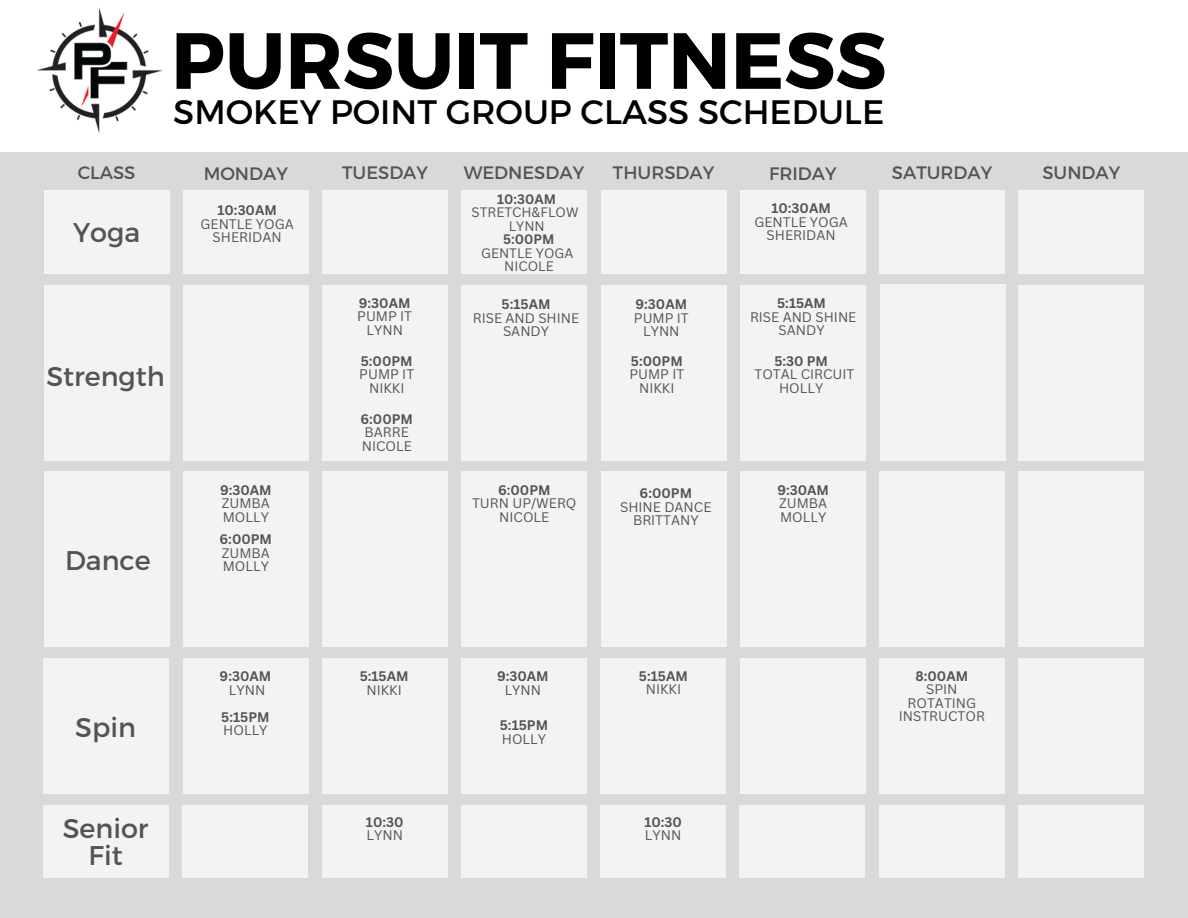
<style>
.page{position:relative;width:1188px;height:918px;background:#d9d9d9}
.page>*{position:absolute;margin:0;border:0;box-sizing:border-box;transform-origin:0 0}
.t1{font:700 79.5px "Montserrat";color:#000}
.t2{font:33.9px "Montserrat";color:#000}
.t3{font:27px/27px "Montserrat";color:#545454;text-align:center}
.t4{font:18px "Montserrat";color:#545454}
.t5{font:13.5px/13.5px "Canva Sans";color:#545454;text-align:center}
.t6{font:700 13.5px "Canva Sans";color:#545454}
.t7{font:13.35px "Canva Sans";color:#545454}
.t8{font:700 13.35px "Canva Sans";color:#545454}
</style>
<div class="page">
<svg style="left:879px;top:273px;width:126px;height:12px"></svg>
<div style="left:44px;top:285px;width:125px;height:176px;background:#f4f3f3"></div>
<div style="left:44px;top:471px;width:125px;height:176px;background:#f4f3f3"></div>
<div style="left:43px;top:805px;width:126px;height:73px;background:#f4f3f3"></div>
<div style="left:183px;top:285px;width:126px;height:176px;background:#f4f3f3"></div>
<div style="left:183px;top:471px;width:126px;height:176px;background:#f4f3f3"></div>
<div style="left:183px;top:805px;width:125px;height:73px;background:#f4f3f3"></div>
<div style="left:322px;top:285px;width:126px;height:176px;background:#f4f3f3"></div>
<div style="left:322px;top:471px;width:126px;height:176px;background:#f4f3f3"></div>
<div style="left:322px;top:805px;width:126px;height:73px;background:#f4f3f3"></div>
<div style="left:462px;top:285px;width:125px;height:176px;background:#f4f3f3"></div>
<div style="left:462px;top:471px;width:125px;height:176px;background:#f4f3f3"></div>
<div style="left:461px;top:805px;width:126px;height:73px;background:#f4f3f3"></div>
<div style="left:601px;top:285px;width:125px;height:176px;background:#f4f3f3"></div>
<div style="left:601px;top:471px;width:125px;height:176px;background:#f4f3f3"></div>
<div style="left:600px;top:805px;width:126px;height:73px;background:#f4f3f3"></div>
<div style="left:740px;top:285px;width:126px;height:176px;background:#f4f3f3"></div>
<div style="left:740px;top:471px;width:126px;height:176px;background:#f4f3f3"></div>
<div style="left:740px;top:805px;width:125px;height:73px;background:#f4f3f3"></div>
<div style="left:879px;top:471px;width:126px;height:176px;background:#f4f3f3"></div>
<div style="left:879px;top:805px;width:126px;height:73px;background:#f4f3f3"></div>
<div style="left:1019px;top:285px;width:125px;height:176px;background:#f4f3f3"></div>
<div style="left:1019px;top:471px;width:125px;height:176px;background:#f4f3f3"></div>
<div style="left:1018px;top:805px;width:126px;height:73px;background:#f4f3f3"></div>
<div style="left:0;top:0;width:1188px;height:152px;background:#fff"></div>
<div style="left:44px;top:190px;width:125px;height:83px;background:#f4f3f3"></div>
<div style="left:183px;top:190px;width:126px;height:83px;background:#f4f3f3"></div>
<div style="left:322px;top:190px;width:126px;height:83px;background:#f4f3f3"></div>
<div style="left:462px;top:190px;width:125px;height:83px;background:#f4f3f3"></div>
<div style="left:601px;top:190px;width:125px;height:83px;background:#f4f3f3"></div>
<div style="left:740px;top:190px;width:126px;height:83px;background:#f4f3f3"></div>
<div style="left:879px;top:190px;width:126px;height:83px;background:#f4f3f3"></div>
<div style="left:1019px;top:190px;width:125px;height:83px;background:#f4f3f3"></div>
<div style="left:43px;top:658px;width:126px;height:136px;background:#f4f3f3"></div>
<div style="left:183px;top:658px;width:125px;height:136px;background:#f4f3f3"></div>
<div style="left:322px;top:658px;width:126px;height:136px;background:#f4f3f3"></div>
<div style="left:461px;top:658px;width:126px;height:136px;background:#f4f3f3"></div>
<div style="left:600px;top:658px;width:126px;height:136px;background:#f4f3f3"></div>
<div style="left:740px;top:658px;width:125px;height:136px;background:#f4f3f3"></div>
<div style="left:879px;top:658px;width:126px;height:136px;background:#f4f3f3"></div>
<div style="left:1018px;top:658px;width:126px;height:136px;background:#f4f3f3"></div>
<img style="left:37px;top:8px;width:125px;height:125px">
<div style="left:880px;top:285px;width:126px;height:176px;background:#f4f3f3"></div>
<h4 class="t1" style="left:171px;top:9px;width:717px">PURSUIT FITNESS</h4>
<p class="t2" style="left:173px;top:89px;width:712px">SMOKEY POINT GROUP CLASS SCHEDULE</p>
<h4 class="t4" style="left:78px;top:161px;width:59px">CLASS</h4>
<h2 class="t4" style="left:204px;top:161px;width:86px">MONDAY</h2>
<h4 class="t4" style="left:342px;top:161px;width:87px">TUESDAY</h4>
<h4 class="t4" style="left:464px;top:161px;width:122px">WEDNESDAY</h4>
<h4 class="t4" style="left:613px;top:161px;width:103px">THURSDAY</h4>
<h4 class="t4" style="left:769px;top:161px;width:69px">FRIDAY</h4>
<h4 class="t4" style="left:892px;top:161px;width:102px">SATURDAY</h4>
<h4 class="t4" style="left:1042px;top:161px;width:79px">SUNDAY</h4>
<p class="t3" style="left:73px;top:218px;width:69px">Yoga</p>
<p class="t6" style="left:217px;top:201px;width:61px">10:30AM</p>
<p class="t5" style="left:201px;top:217px;width:95px">GENTLE YOGA</p>
<p class="t5" style="left:213px;top:230px;width:71px">SHERIDAN</p>
<p class="t3" style="left:46px;top:361px;width:120px">Strength</p>
<p class="t3" style="left:65px;top:545px;width:87px">Dance</p>
<h3 class="t3" style="left:75px;top:712px;width:62px">Spin</h3>
<p class="t3" style="left:63px;top:814px;width:87px">Senior<br>Fit</p>
<p class="t6" style="left:220px;top:480px;width:53px">9:30AM</p>
<p class="t5" style="left:222px;top:496px;width:50px">ZUMBA</p>
<p class="t5" style="left:223px;top:510px;width:48px">MOLLY</p>
<p class="t6" style="left:220px;top:530px;width:54px">6:00PM</p>
<p class="t5" style="left:222px;top:546px;width:50px">ZUMBA</p>
<p class="t5" style="left:223px;top:559px;width:48px">MOLLY</p>
<p class="t6" style="left:220px;top:667px;width:53px">9:30AM</p>
<p class="t5" style="left:229px;top:683px;width:38px">LYNN</p>
<p class="t6" style="left:221px;top:707px;width:50px">5:15PM</p>
<p class="t5" style="left:223px;top:723px;width:46px">HOLLY</p>
<p class="t8" style="left:497px;top:190px;width:60px">10:30AM</p>
<p class="t7" style="left:472px;top:203px;width:108px">STRETCH&amp;FLOW</p>
<p class="t7" style="left:509px;top:217px;width:38px">LYNN</p>
<h3 class="t8" style="left:503px;top:230px;width:53px">5:00PM</h3>
<h3 class="t7" style="left:481px;top:243px;width:94px">GENTLE YOGA</h3>
<p class="t7" style="left:504px;top:257px;width:51px">NICOLE</p>
<p class="t6" style="left:771px;top:199px;width:61px">10:30AM</p>
<p class="t5" style="left:754px;top:215px;width:95px">GENTLE YOGA</p>
<p class="t5" style="left:767px;top:228px;width:71px">SHERIDAN</p>
<p class="t6" style="left:359px;top:293px;width:53px">9:30AM</p>
<p class="t5" style="left:357px;top:309px;width:56px">PUMP IT</p>
<p class="t5" style="left:366px;top:323px;width:38px">LYNN</p>
<p class="t6" style="left:502px;top:295px;width:50px">5:15AM</p>
<p class="t5" style="left:473px;top:311px;width:108px">RISE AND SHINE</p>
<h3 class="t5" style="left:503px;top:324px;width:48px">SANDY</h3>
<h3 class="t6" style="left:636px;top:295px;width:53px">9:30AM</h3>
<p class="t5" style="left:634px;top:311px;width:56px">PUMP IT</p>
<p class="t5" style="left:643px;top:324px;width:38px">LYNN</p>
<p class="t6" style="left:777px;top:294px;width:50px">5:15AM</p>
<p class="t5" style="left:750px;top:310px;width:108px">RISE AND SHINE</p>
<p class="t5" style="left:779px;top:323px;width:48px">SANDY</p>
<p class="t6" style="left:361px;top:351px;width:53px">5:00PM</p>
<p class="t5" style="left:359px;top:367px;width:56px">PUMP IT</p>
<p class="t5" style="left:369px;top:381px;width:37px">NIKKI</p>
<p class="t6" style="left:631px;top:351px;width:53px">5:00PM</p>
<p class="t5" style="left:629px;top:367px;width:56px">PUMP IT</p>
<p class="t5" style="left:639px;top:381px;width:37px">NIKKI</p>
<p class="t6" style="left:774px;top:351px;width:55px">5:30 PM</p>
<p class="t5" style="left:754px;top:367px;width:102px">TOTAL CIRCUIT</p>
<p class="t5" style="left:779px;top:381px;width:46px">HOLLY</p>
<p class="t6" style="left:361px;top:409px;width:54px">6:00PM</p>
<p class="t5" style="left:365px;top:425px;width:46px">BARRE</p>
<p class="t5" style="left:362px;top:439px;width:52px">NICOLE</p>
<p class="t6" style="left:498px;top:480px;width:54px">6:00PM</p>
<p class="t5" style="left:472px;top:496px;width:106px">TURN UP/WERQ</p>
<p class="t5" style="left:499px;top:510px;width:52px">NICOLE</p>
<p class="t6" style="left:640px;top:484px;width:54px">6:00PM</p>
<p class="t5" style="left:620px;top:500px;width:93px">SHINE DANCE</p>
<p class="t5" style="left:633px;top:513px;width:67px">BRITTANY</p>
<p class="t6" style="left:777px;top:480px;width:53px">9:30AM</p>
<p class="t5" style="left:779px;top:496px;width:50px">ZUMBA</p>
<p class="t5" style="left:780px;top:510px;width:48px">MOLLY</p>
<p class="t6" style="left:360px;top:667px;width:50px">5:15AM</p>
<p class="t5" style="left:366px;top:683px;width:37px">NIKKI</p>
<p class="t6" style="left:497px;top:667px;width:53px">9:30AM</p>
<p class="t5" style="left:505px;top:683px;width:38px">LYNN</p>
<p class="t6" style="left:500px;top:716px;width:50px">5:15PM</p>
<p class="t5" style="left:502px;top:732px;width:46px">HOLLY</p>
<p class="t6" style="left:639px;top:666px;width:50px">5:15AM</p>
<p class="t5" style="left:646px;top:682px;width:37px">NIKKI</p>
<p class="t6" style="left:916px;top:666px;width:54px">8:00AM</p>
<p class="t5" style="left:926px;top:682px;width:33px">SPIN</p>
<p class="t5" style="left:899px;top:696px;width:88px">ROTATING<br>INSTRUCTOR</p>
<p class="t6" style="left:366px;top:812px;width:39px">10:30</p>
<p class="t5" style="left:367px;top:828px;width:38px">LYNN</p>
<p class="t6" style="left:644px;top:812px;width:39px">10:30</p>
<p class="t5" style="left:645px;top:828px;width:38px">LYNN</p>
</div>
